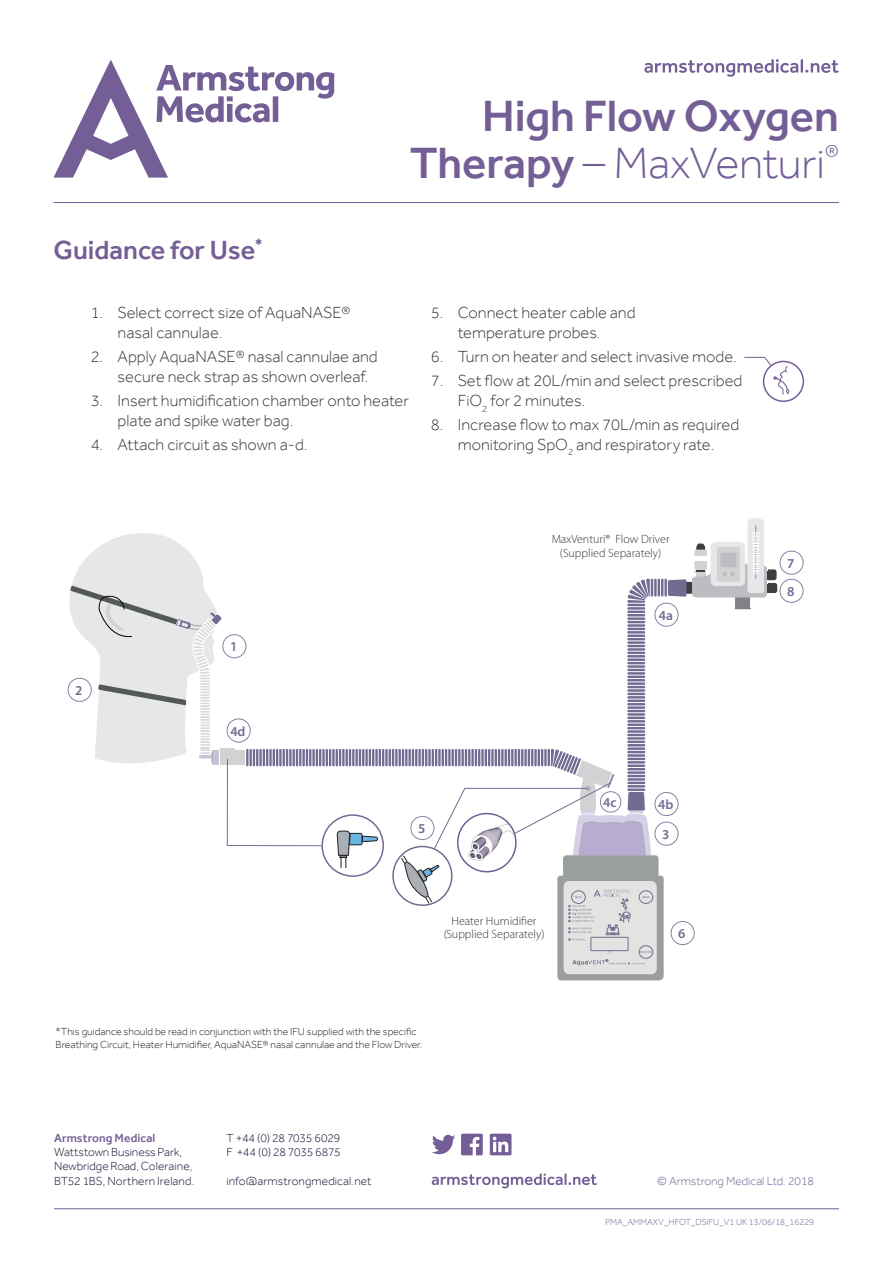
<style>
.page{position:relative;width:893px;height:1263px;background:#fff}
.page>*{position:absolute;margin:0;border:0;box-sizing:border-box;transform-origin:0 0}
.t1{font:500 45px/46.5px "Effra";letter-spacing:-.005em;color:#745e96;text-align:right}
.t2{font:500 27px "Effra";color:#745e96}
.t3{font:300 16.5px/19.8px "Effra";color:#231f20}
.t4{font:600 13.65px/28.2px "Myriad Pro";color:#746b92}
.t5{font:300 12px/14.4px "Effra";color:#190b32}
.t6{font:300 12px/13.5px "Myriad Pro";color:#231f20;text-align:center}
.t7{font:300 12px "Effra";color:#745e96}
.t8{font:500 12px "Effra";letter-spacing:.01em;color:#745e96}
.t9{font:300 10.5px/13.5px "Effra";color:#231f20}
.t10{font:300 9px "Effra";color:#745e96}
.s1{font-weight:300}
</style>
<div class="page">
<hr style="left:54px;top:1208px;width:785px;height:1px;background:#745e96">
<svg style="left:432px;top:1173px;width:165px;height:15px"></svg>
<svg style="left:461px;top:1134px;width:22px;height:21px"></svg>
<svg style="left:490px;top:1134px;width:21px;height:21px"></svg>
<svg style="left:432px;top:1135px;width:23px;height:19px"></svg>
<hr style="left:54px;top:202px;width:785px;height:1px;background:#745e96">
<svg style="left:54px;top:60px;width:280px;height:118px"></svg>
<svg style="left:644px;top:59px;width:195px;height:18px"></svg>
<div style="left:763px;top:361px;width:41px;height:41px;border:2px solid #745e96;border-radius:50%"></div>
<svg style="left:744px;top:357px;width:45px;height:39px"></svg>
<div style="left:780px;top:551px;width:23px;height:24px;border:1px solid #8a80a2;border-radius:50%"></div>
<div style="left:780px;top:579px;width:23px;height:24px;border:1px solid #8a80a2;border-radius:50%"></div>
<svg style="left:67px;top:518px;width:710px;height:462px"></svg>
<h2 class="t2" style="left:54px;top:234px;width:211px">Guidance for Use<sup>*</sup></h2>
<h1 class="t1" style="left:410px;top:92px;width:431px">High Flow Oxygen<br>Therapy <span class="s1">– MaxVenturi</span><sup>®</sup></h1>
<p class="t3" style="left:118px;top:303px;width:234px;text-indent:-27px">1. Select correct size of AquaNASE® nasal cannulae.</p>
<p class="t3" style="left:118px;top:347px;width:262px;text-indent:-27px">2. Apply AquaNASE® nasal cannulae and secure neck strap as shown overleaf.</p>
<p class="t3" style="left:118px;top:390px;width:293px;text-indent:-27px">3. Insert humidification chamber onto heater plate and spike water bag.</p>
<p class="t3" style="left:91px;top:434px;width:218px">4. Attach circuit as shown a-d.</p>
<p class="t3" style="left:431px;top:303px;width:206px;text-align:center">5. Connect heater cable and temperature probes.</p>
<p class="t3" style="left:431px;top:347px;width:308px">6. Turn on heater and select invasive mode.</p>
<p class="t3" style="left:458px;top:371px;width:286px;text-indent:-27px">7. Set flow at 20L/min and select prescribed<br>FiO<sub>2</sub> for 2 minutes.</p>
<p class="t3" style="left:431px;top:415px;width:310px;text-align:center">8. Increase flow to max 70L/min as required monitoring SpO<sub>2</sub> and respiratory rate.</p>
<p class="t4" style="left:75px;top:676px;width:9px">2</p>
<p class="t4" style="left:230px;top:632px;width:9px">1</p>
<p class="t4" style="left:230px;top:716px;width:17px">4d</p>
<p class="t6" style="left:551px;top:533px;width:120px">MaxVenturi® Flow Driver (Supplied Separately)</p>
<p class="t4" style="left:659px;top:601px;width:16px">4a</p>
<p class="t4" style="left:418px;top:814px;width:9px">5</p>
<p class="t6" style="left:443px;top:914px;width:103px">Heater Humidifier (Supplied Separately)</p>
<p class="t4" style="left:603px;top:788px;width:15px">4c</p>
<p class="t4" style="left:658px;top:790px;width:17px">4b</p>
<p class="t4" style="left:662px;top:820px;width:9px">3</p>
<p class="t4" style="left:678px;top:919px;width:9px">6</p>
<p class="t9" style="left:56px;top:1024px;width:368px">*This guidance should be read in conjunction with the IFU supplied with the specific<br>Breathing Circuit, Heater Humidifier, AquaNASE® nasal cannulae and the Flow Driver.</p>
<p class="t4" style="left:787px;top:549px;width:9px">7<br>8</p>
<p class="t8" style="left:54px;top:1130px;width:103px">Armstrong Medical</p>
<p class="t5" style="left:54px;top:1145px;width:142px">Wattstown Business Park,<br>Newbridge Road, Coleraine,<br>BT52 1BS, Northern Ireland.</p>
<p class="t5" style="left:227px;top:1130px;width:116px">T +44 (0) 28 7035 6029<br>F +44 (0) 28 7035 6875</p>
<p class="t5" style="left:227px;top:1173px;width:146px">info@armstrongmedical.net</p>
<p class="t7" style="left:657px;top:1174px;width:158px">© Armstrong Medical Ltd. 2018</p>
<p class="t10" style="left:605px;top:1217px;width:211px">PMA_AMMAXV_HFOT_DSIFU_V1 UK 13/06/18_16229</p>
</div>
